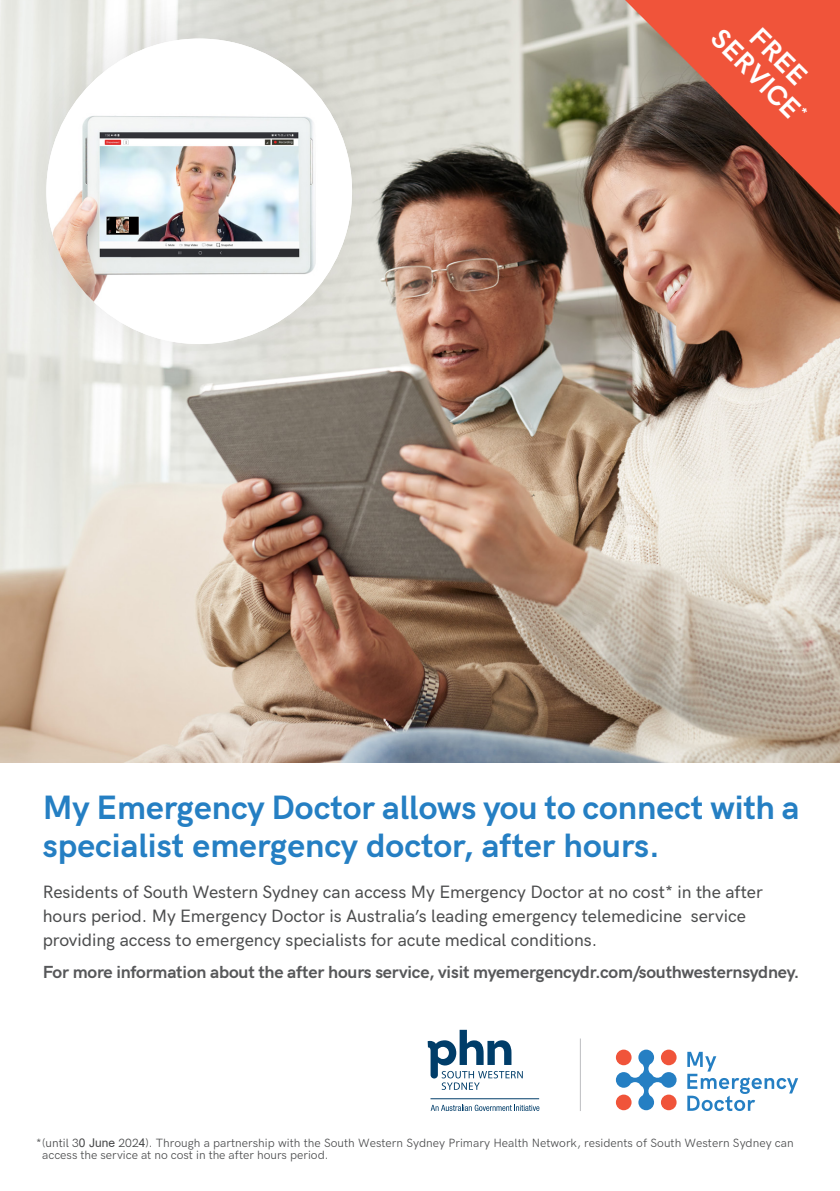
<style>
.page{position:relative;width:840px;height:1191px;background:#fff}
.page>*{position:absolute;margin:0;border:0;box-sizing:border-box;transform-origin:0 0}
.t1{font:700 34px/38px "HK Grotesk";color:#257fc3}
.t2{font:700 28px "HK Grotesk";color:#fff}
.t3{font:500 17.6px/24px "HK Grotesk";color:#4b4c4d}
.t4{font:700 17.6px "HK Grotesk";letter-spacing:-.01em;color:#57585a}
.t5{font:12px/12px "HK Grotesk";color:#4b4c4d}
.s1{color:#454647}
.s2{font-family:"Arial";color:#454647}
</style>
<div class="page">
<img style="left:0;top:0;width:839px;height:762px">
<svg style="left:624px;top:0;width:215px;height:215px;background:#b35a46"></svg>
<div style="left:0;top:0;width:398px;height:391px;background:#231f20;opacity:.1"></div>
<img style="left:46px;top:39px;width:306px;height:305px;border-radius:153px">
<img style="left:116px;top:217px;width:13px;height:16px">
<hr style="left:579px;top:1038px;width:1px;height:73px;background:#bcbdc0">
<svg style="left:427px;top:1029px;width:95px;height:61px"></svg>
<hr style="left:430px;top:1098px;width:109px;height:1px;background:#003d69">
<svg style="left:430px;top:1104px;width:109px;height:7px"></svg>
<svg style="left:615px;top:1049px;width:61px;height:61px"></svg>
<svg style="left:687px;top:1051px;width:110px;height:60px"></svg>
<svg style="left:800px;top:107px;width:7px;height:7px"></svg>
<p class="t2" style="left:730px;top:19px;width:115px;rotate:45deg">SERVICE</p>
<p class="t2" style="left:768px;top:17px;width:70px;rotate:45deg">FREE</p>
<p class="t1" style="left:43px;top:786px;width:757px">My Emergency Doctor allows you to connect with a specialist emergency doctor, after hours.</p>
<p class="t3" style="left:43px;top:879px;width:721px">Residents of South Western Sydney can access My Emergency Doctor at no cost* in the after hours period. My Emergency Doctor is Australia’s leading emergency telemedicine service providing access to emergency specialists for acute medical conditions.</p>
<p class="t4" style="left:43px;top:959px;width:757px">For more information about the after hours service, visit myemergencydr.com/southwesternsydney.</p>
<p class="t5" style="left:42px;top:1136px;width:752px;text-indent:-6px">* <span class="s1">(until 3</span><span class="s2">0 June</span> <span class="s1">202</span><span class="s2">4</span><span class="s1">).</span> Through a partnership with the South Western Sydney Primary Health Network, residents of South Western Sydney can access the service at no cost in the after hours period.</p>
</div>
